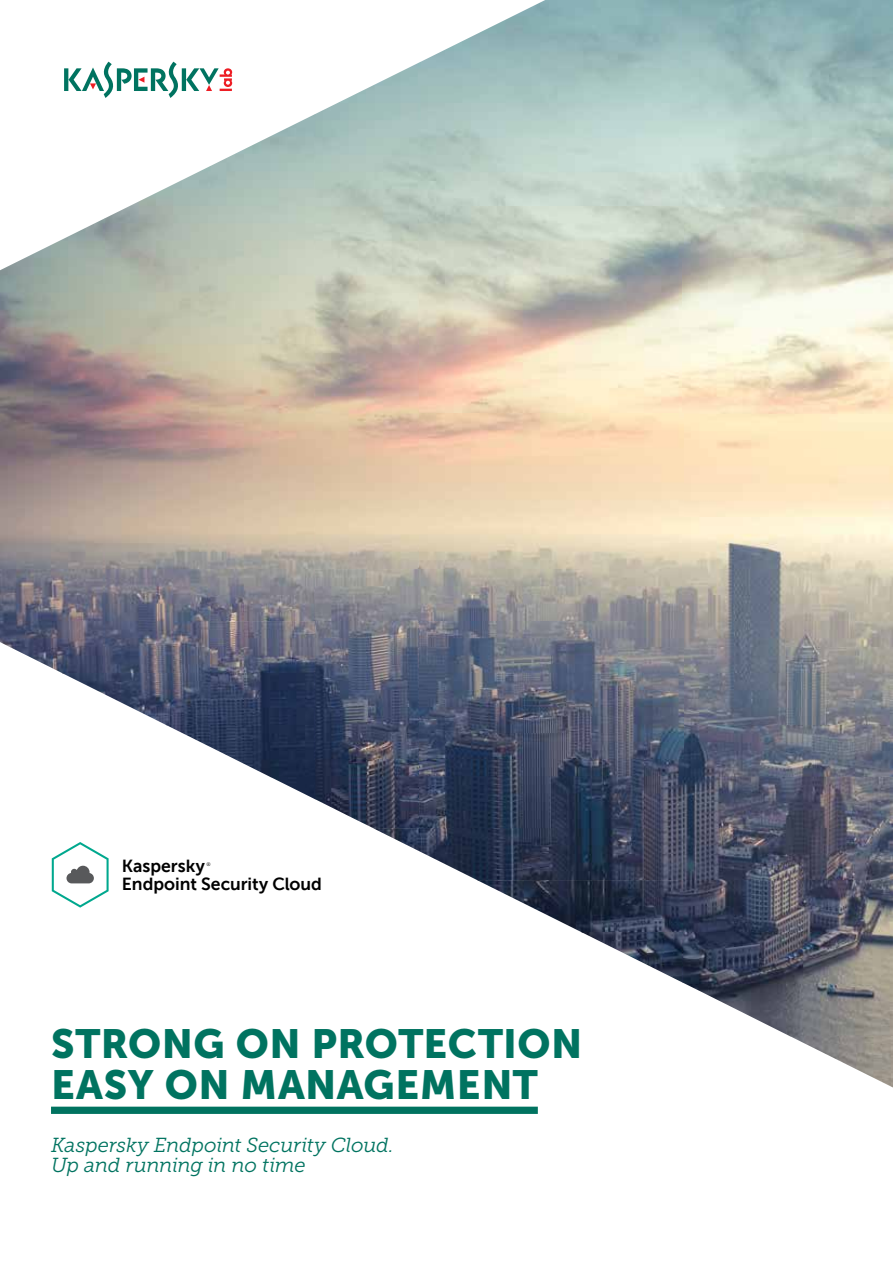
<style>
.page{position:relative;width:893px;height:1263px;background:#fff}
.page>*{position:absolute;margin:0;border:0;box-sizing:border-box;transform-origin:0 0}
.t1{font:40.5px/40.5px "Museo Sans 900";letter-spacing:.01em;color:#007360}
.t2{font:italic 20.25px/20.2px "Museo Slab 300";letter-spacing:-.015em;color:#007360}
.t3{font:17.55px "Museo Sans 700";color:#000}
.t4{font:5.1px "Museo Sans 300";color:#000}
</style>
<div class="page">
<img style="left:420px;top:0;width:263px;height:828px">
<img style="left:683px;top:0;width:210px;height:1036px">
<img style="left:315px;top:62px;width:106px;height:766px">
<img style="left:210px;top:114px;width:105px;height:663px">
<img style="left:105px;top:166px;width:105px;height:507px">
<img style="left:0;top:218px;width:105px;height:455px">
<img style="left:62px;top:673px;width:148px;height:52px">
<img style="left:166px;top:725px;width:44px;height:22px">
<img style="left:270px;top:776px;width:45px;height:23px">
<img style="left:373px;top:828px;width:310px;height:52px">
<img style="left:477px;top:880px;width:206px;height:52px">
<img style="left:581px;top:932px;width:102px;height:51px">
<img style="left:789px;top:1035px;width:104px;height:52px">
<svg style="left:64px;top:62px;width:168px;height:36px"></svg>
<svg style="left:52px;top:842px;width:57px;height:66px"></svg>
<div style="left:51px;top:1107px;width:487px;height:7px;background:#007360"></div>
<p class="t3" style="left:122px;top:856px;width:85px">Kaspersky</p>
<p class="t4" style="left:206px;top:862px;width:6px">®</p>
<p class="t3" style="left:122px;top:874px;width:202px">Endpoint Security Cloud</p>
<h1 class="t1" style="left:51px;top:1023px;width:533px">STRONG ON PROTECTION<br>EASY ON MANAGEMENT</h1>
<p class="t2" style="left:51px;top:1135px;width:344px">Kaspersky Endpoint Security Cloud.<br>Up and running in no time</p>
</div>
